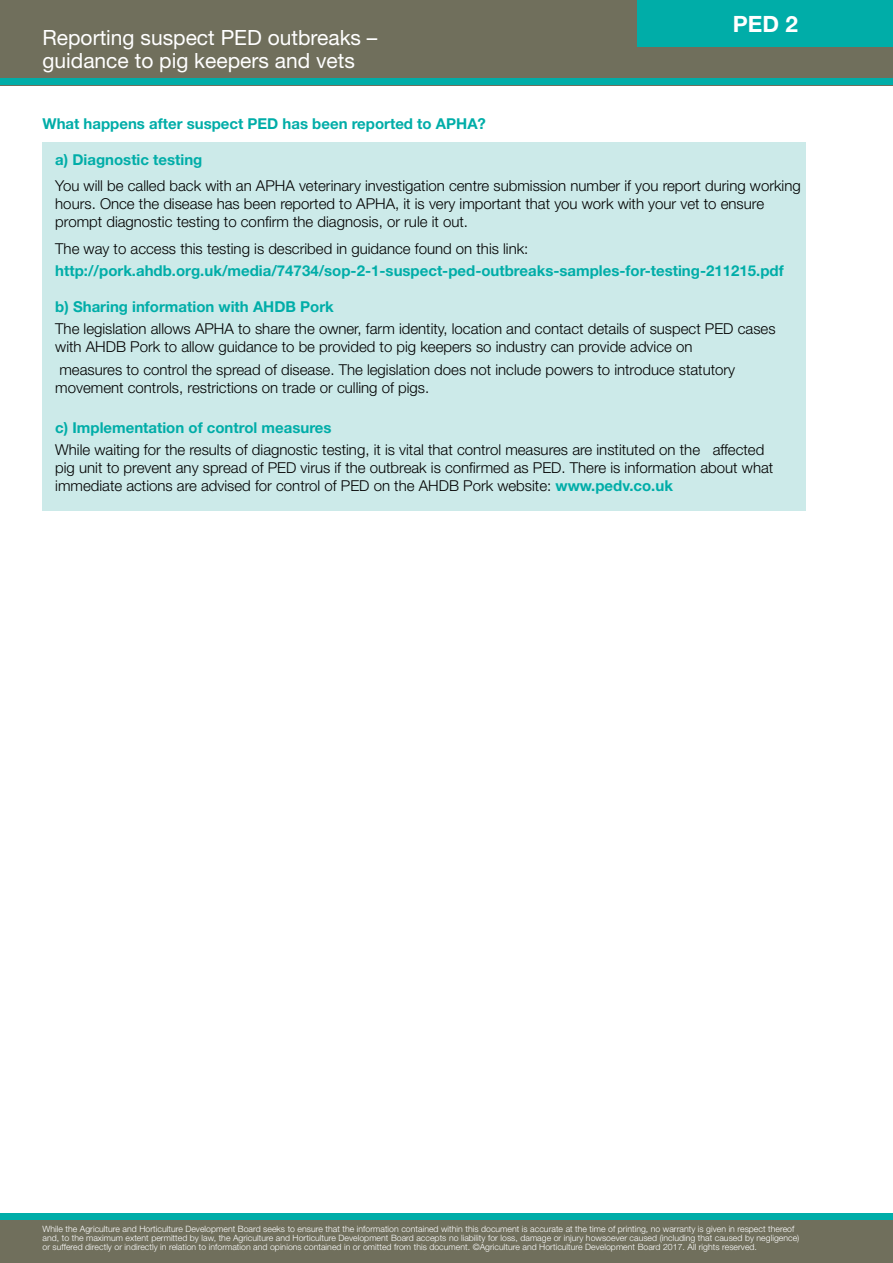
<style>
.page{position:relative;width:893px;height:1263px;background:#fff}
.page>*{position:absolute;margin:0;border:0;box-sizing:border-box;transform-origin:0 0}
.t1{font:700 22.5px "Helvetica Neue";color:#fff}
.t2{font:21px/22.5px "Helvetica Neue";color:#fff}
.t3{font:300 15px/18px "Helvetica Neue";color:#000}
.t4{font:700 15px "Helvetica Neue";color:#00ada8}
.t5{font:300 8.7px/9px "Helvetica Neue";letter-spacing:.005em;color:#fff}
.s1{font-weight:700;color:#00ada8}
</style>
<div class="page">
<div style="left:0;top:1213px;width:893px;height:50px;background:#706f5c"></div>
<div style="left:0;top:0;width:893px;height:85px;background:#706f5c"></div>
<div style="left:0;top:79px;width:893px;height:6px;background:#00ada8"></div>
<div style="left:0;top:1213px;width:893px;height:7px;background:#00ada8"></div>
<div style="left:638px;top:0;width:255px;height:47px;background:#00ada8"></div>
<div style="left:43px;top:142px;width:763px;height:368px;background:#cceae9"></div>
<h2 class="t2" style="left:43px;top:26px;width:336px">Reporting suspect PED outbreaks – guidance to pig keepers and vets</h2>
<h1 class="t1" style="left:733px;top:11px;width:67px">PED 2</h1>
<p class="t4" style="left:43px;top:114px;width:445px">What happens after suspect PED has been reported to APHA?</p>
<p class="t4" style="left:55px;top:150px;width:149px">a) Diagnostic testing</p>
<p class="t3" style="left:55px;top:177px;width:747px">You will be called back with an APHA veterinary investigation centre submission number if you report during working hours. Once the disease has been reported to APHA, it is very important that you work with your vet to ensure prompt diagnostic testing to confirm the diagnosis, or rule it out.</p>
<p class="t3" style="left:55px;top:239px;width:475px">The way to access this testing is described in guidance found on this link:</p>
<p class="t4" style="left:55px;top:261px;width:730px">http://pork.ahdb.org.uk/media/74734/sop-2-1-suspect-ped-outbreaks-samples-for-testing-211215.pdf</p>
<p class="t4" style="left:55px;top:297px;width:280px">b) Sharing information with AHDB Pork</p>
<p class="t3" style="left:55px;top:320px;width:722px">The legislation allows APHA to share the owner, farm identity, location and contact details of suspect PED cases with AHDB Pork to allow guidance to be provided to pig keepers so industry can provide advice on</p>
<p class="t3" style="left:55px;top:360px;width:681px">measures to control the spread of disease. The legislation does not include powers to introduce statutory movement controls, restrictions on trade or culling of pigs.</p>
<p class="t4" style="left:55px;top:418px;width:278px">c) Implementation of control measures</p>
<p class="t3" style="left:55px;top:440px;width:719px">While waiting for the results of diagnostic testing, it is vital that control measures are instituted on the affected pig unit to prevent any spread of PED virus if the outbreak is confirmed as PED. There is information about what immediate actions are advised for control of PED on the AHDB Pork website: <span class="s1">www.pedv.co.uk</span></p>
<p class="t5" style="left:43px;top:1224px;width:758px">While the Agriculture and Horticulture Development Board seeks to ensure that the information contained within this document is accurate at the time of printing, no warranty is given in respect thereof and, to the maximum extent permitted by law, the Agriculture and Horticulture Development Board accepts no liability for loss, damage or injury howsoever caused (including that caused by negligence) or suffered directly or indirectly in relation to information and opinions contained in or omitted from this document. ©Agriculture and Horticulture Development Board 2017. All rights reserved.</p>
</div>
